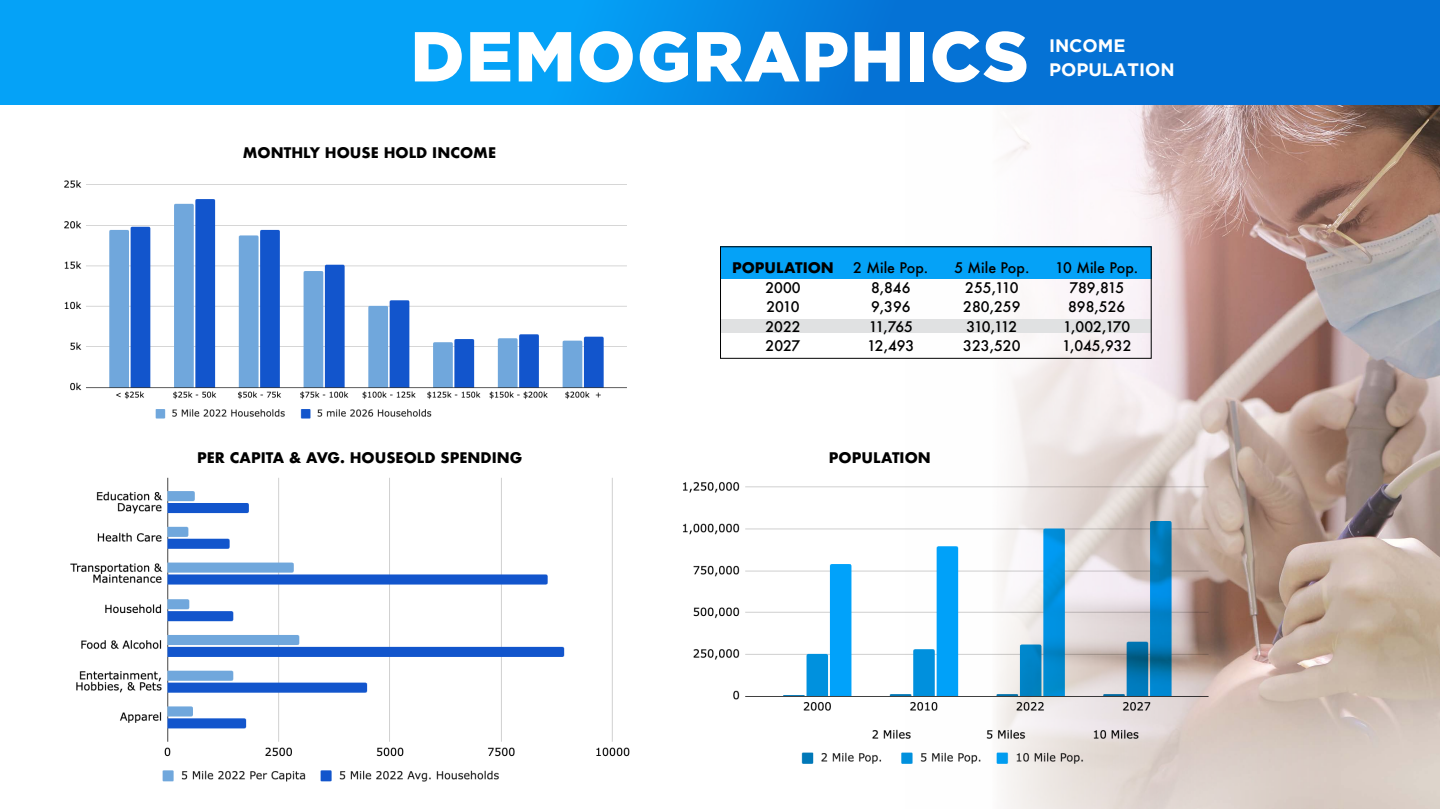
<style>
.page{position:relative;width:1440px;height:810px;background:#fff}
.page>*{position:absolute;margin:0;border:0;box-sizing:border-box;transform-origin:0 0}
.t1{font:900 70.5px "Gotham";letter-spacing:.02em;color:#fff}
.t2{font:700 18px/24px "Gotham";color:#fff}
.t3{font:500 14.25px/19.5px "Futura";color:#000;text-align:center}
.t4{font:700 14.25px "Futura";color:#000}
</style>
<div class="page">
<img style="left:906px;top:104px;width:533px;height:705px">
<svg style="left:1px;top:0;width:1438px;height:104px;background:#058ae6"></svg>
<div style="left:720px;top:319px;width:431px;height:13px;background:#e0e1e2"></div>
<div style="left:720px;top:247px;width:431px;height:32px;background:#05a2f7"></div>
<div style="left:720px;top:247px;width:431px;height:112px;border:1px solid #000"></div>
<img style="left:64px;top:180px;width:563px;height:239px">
<img style="left:70px;top:477px;width:559px;height:305px">
<img style="left:683px;top:472px;width:538px;height:302px">
<h1 class="t1" style="left:410px;top:16px;width:619px">DEMOGRAPHICS</h1>
<p class="t2" style="left:1048px;top:33px;width:127px">INCOME<br>POPULATION</p>
<p class="t4" style="left:243px;top:143px;width:255px">MONTHLY HOUSE HOLD INCOME</p>
<p class="t4" style="left:732px;top:258px;width:103px">POPULATION</p>
<p class="t3" style="left:765px;top:278px;width:37px;text-align:justify">2000<br>2010<br>2022<br>2027</p>
<p class="t3" style="left:853px;top:258px;width:77px">2 Mile Pop.<br>8,846<br>9,396<br>11,765<br>12,493</p>
<p class="t3" style="left:954px;top:258px;width:77px">5 Mile Pop.<br>255,110<br>280,259<br>310,112<br>323,520</p>
<p class="t3" style="left:1055px;top:258px;width:84px">10 Mile Pop.<br>789,815<br>898,526<br>1,002,170<br>1,045,932</p>
<p class="t4" style="left:197px;top:447px;width:327px">PER CAPITA &amp; AVG. HOUSEOLD SPENDING</p>
<p class="t4" style="left:829px;top:447px;width:103px">POPULATION</p>
</div>
